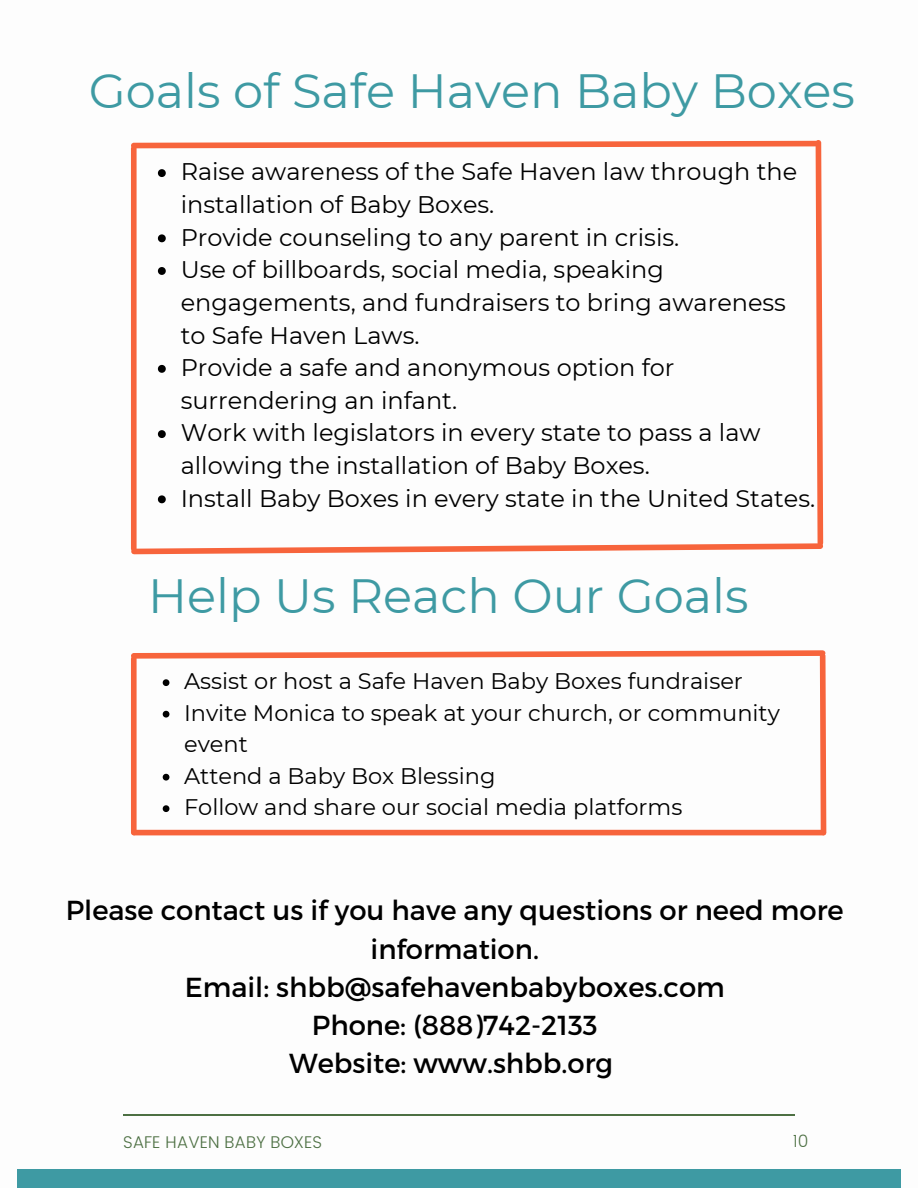
<style>
.page{position:relative;width:918px;height:1188px;background:#fff}
.page>*{position:absolute;margin:0;border:0;box-sizing:border-box;transform-origin:0 0}
.t1{font:48px "Montserrat";color:#3e9aa3}
.t2{font:27.45px/38.2px "Montserrat";color:#000;text-align:center}
.t3{font:24px/32.7px "Montserrat";color:#000}
.t4{font:22.5px/31.5px "Montserrat";color:#000}
.t5{font:300 16.95px "Poppins";color:#4d7043}
</style>
<div class="page">
<div style="left:17px;top:1169px;width:883px;height:19px;background:#3e9aa3"></div>
<hr style="left:123px;top:1114px;width:672px;height:1px;background:#4d7043">
<svg style="left:131px;top:650px;width:696px;height:186px"></svg>
<svg style="left:130px;top:140px;width:694px;height:415px"></svg>
<p class="t1" style="left:89px;top:62px;width:768px">Goals of Safe Haven Baby Boxes</p>
<p class="t3" style="left:181px;top:155px;width:618px">Raise awareness of the Safe Haven law through the installation of Baby Boxes.</p>
<p class="t3" style="left:181px;top:221px;width:500px">Provide counseling to any parent in crisis.</p>
<p class="t3" style="left:181px;top:253px;width:607px">Use of billboards, social media, speaking engagements, and fundraisers to bring awareness to Safe Haven Laws.</p>
<p class="t3" style="left:181px;top:351px;width:495px">Provide a safe and anonymous option for surrendering an infant.</p>
<p class="t3" style="left:181px;top:416px;width:581px">Work with legislators in every state to pass a law allowing the installation of Baby Boxes.</p>
<p class="t3" style="left:181px;top:482px;width:636px">Install Baby Boxes in every state in the United States.</p>
<p class="t1" style="left:148px;top:566px;width:602px">Help Us Reach Our Goals</p>
<p class="t4" style="left:184px;top:666px;width:560px">Assist or host a Safe Haven Baby Boxes fundraiser</p>
<p class="t4" style="left:184px;top:697px;width:597px">Invite Monica to speak at your church, or community event</p>
<p class="t4" style="left:184px;top:760px;width:313px">Attend a Baby Box Blessing</p>
<p class="t4" style="left:184px;top:792px;width:500px">Follow and share our social media platforms</p>
<p class="t2" style="left:66px;top:890px;width:779px">Please contact us if you have any questions or need more information.</p>
<p class="t2" style="left:185px;top:967px;width:542px">Email: shbb@safehavenbabyboxes.com</p>
<p class="t2" style="left:312px;top:1005px;width:287px">Phone: (888)742-2133</p>
<p class="t2" style="left:289px;top:1043px;width:325px">Website: www.shbb.org</p>
<p class="t5" style="left:123px;top:1132px;width:201px">SAFE HAVEN BABY BOXES</p>
<p class="t5" style="left:793px;top:1131px;width:17px">10</p>
</div>
